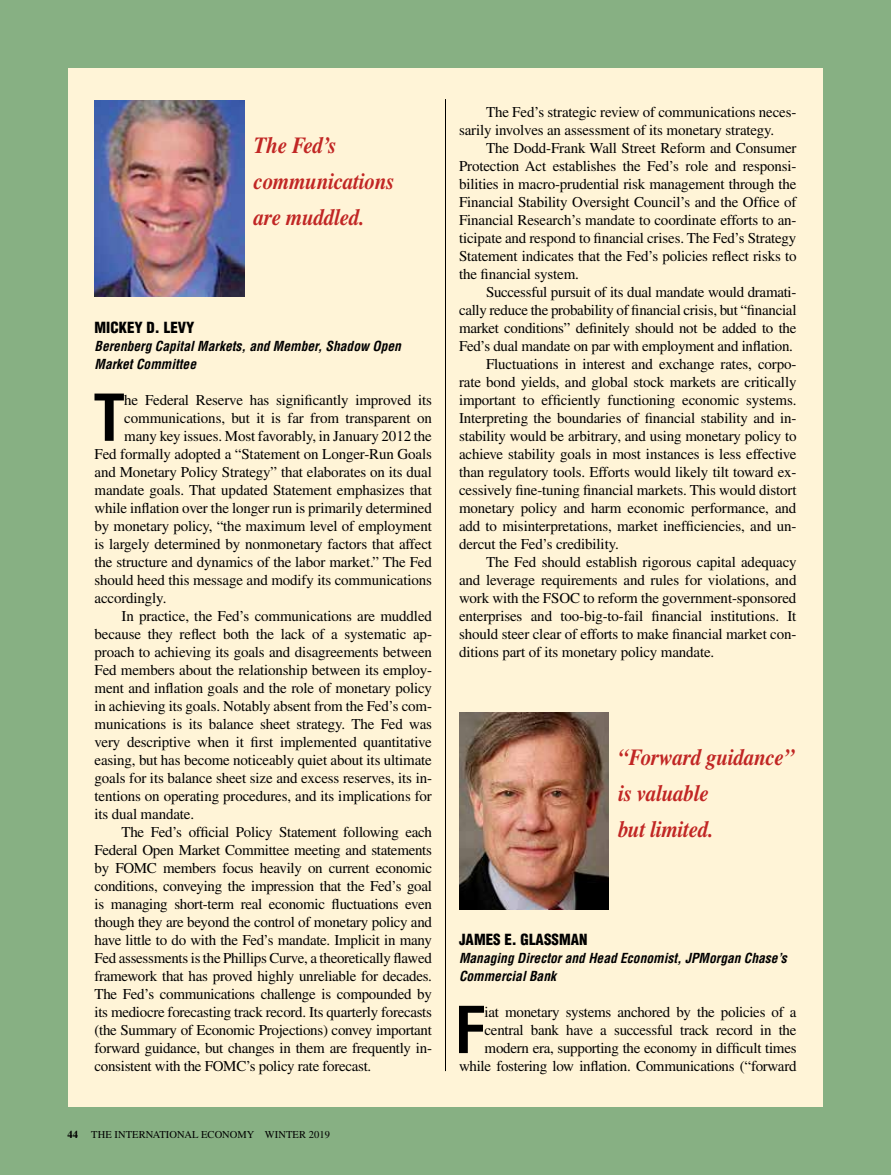
<style>
.page{position:relative;width:891px;height:1175px;background:#fff}
.page>*{position:absolute;margin:0;border:0;box-sizing:border-box;transform-origin:0 0}
.t1{font:700 condensed 63px "Helvetica LT Std";color:#000}
.t2{font:italic 700 23.1px/36px "Times LT Std";letter-spacing:-.01em;color:#c12624;scale:.91 1}
.t3{font:15px/18px "Times LT Std";letter-spacing:-.01em;color:#000}
.t4{font:900 condensed 15px "Helvetica LT Std";color:#000}
.t5{font:italic 700 condensed 13.5px/18px "Helvetica LT Std";color:#000}
.t6{font:10.5px "Times LT Std";letter-spacing:.005em;color:#000}
.t7{font:700 10.5px "Times LT Std";color:#000}
</style>
<div class="page">
<div style="left:0;top:0;width:891px;height:1174px;background:#87b083"></div>
<div style="left:68px;top:68px;width:755px;height:1038px;background:#fff4d7"></div>
<hr style="left:445px;top:99px;width:1px;height:972px;background:#000">
<img style="left:94px;top:100px;width:150px;height:197px">
<img style="left:459px;top:712px;width:150px;height:197px">
<h2 class="t2" style="left:254px;top:127px;width:156px">The Fed’s communications are muddled.</h2>
<p class="t4" style="left:94px;top:318px;width:102px">MICKEY D. LEVY</p>
<p class="t5" style="left:94px;top:337px;width:308px">Berenberg Capital Markets, and Member, Shadow Open<br>Market Committee</p>
<h1 class="t1" style="left:93px;top:378px;width:33px">T</h1>
<p class="t3" style="left:124px;top:391px;width:309px">he Federal Reserve has significantly improved its</p>
<p class="t3" style="left:124px;top:409px;width:309px">communications, but it is far from transparent on</p>
<p class="t3" style="left:124px;top:427px;width:309px">many key issues. Most favorably, in January 2012 the</p>
<p class="t3" style="left:95px;top:445px;width:339px">Fed formally adopted a “Statement on Longer-Run Goals</p>
<p class="t3" style="left:95px;top:463px;width:339px">and Monetary Policy Strategy” that elaborates on its dual</p>
<p class="t3" style="left:95px;top:481px;width:339px">mandate goals. That updated Statement emphasizes that</p>
<p class="t3" style="left:95px;top:499px;width:339px">while inflation over the longer run is primarily determined</p>
<p class="t3" style="left:95px;top:517px;width:339px">by monetary policy, “the maximum level of employment</p>
<p class="t3" style="left:95px;top:535px;width:339px">is largely determined by nonmonetary factors that affect</p>
<p class="t3" style="left:95px;top:553px;width:339px">the structure and dynamics of the labor market.” The Fed</p>
<p class="t3" style="left:95px;top:571px;width:339px">should heed this message and modify its communications</p>
<p class="t3" style="left:95px;top:589px;width:73px">accordingly.</p>
<p class="t3" style="left:122px;top:607px;width:312px">In practice, the Fed’s communications are muddled</p>
<p class="t3" style="left:95px;top:625px;width:339px">because they reflect both the lack of a systematic ap-</p>
<p class="t3" style="left:95px;top:643px;width:339px">proach to achieving its goals and disagreements between</p>
<p class="t3" style="left:95px;top:661px;width:339px">Fed members about the relationship between its employ-</p>
<p class="t3" style="left:95px;top:679px;width:339px">ment and inflation goals and the role of monetary policy</p>
<p class="t3" style="left:95px;top:697px;width:339px">in achieving its goals. Notably absent from the Fed’s com-</p>
<p class="t3" style="left:95px;top:715px;width:339px">munications is its balance sheet strategy. The Fed was</p>
<p class="t3" style="left:95px;top:733px;width:339px">very descriptive when it first implemented quantitative</p>
<p class="t3" style="left:95px;top:751px;width:339px">easing, but has become noticeably quiet about its ultimate</p>
<p class="t3" style="left:95px;top:769px;width:339px">goals for its balance sheet size and excess reserves, its in-</p>
<p class="t3" style="left:95px;top:787px;width:339px">tentions on operating procedures, and its implications for</p>
<p class="t3" style="left:95px;top:805px;width:101px">its dual mandate.</p>
<p class="t3" style="left:122px;top:823px;width:312px">The Fed’s official Policy Statement following each</p>
<p class="t3" style="left:95px;top:841px;width:339px">Federal Open Market Committee meeting and statements</p>
<p class="t3" style="left:95px;top:859px;width:339px">by FOMC members focus heavily on current economic</p>
<p class="t3" style="left:95px;top:877px;width:339px">conditions, conveying the impression that the Fed’s goal</p>
<p class="t3" style="left:95px;top:895px;width:339px">is managing short-term real economic fluctuations even</p>
<p class="t3" style="left:95px;top:913px;width:339px">though they are beyond the control of monetary policy and</p>
<p class="t3" style="left:95px;top:931px;width:339px">have little to do with the Fed’s mandate. Implicit in many</p>
<p class="t3" style="left:95px;top:949px;width:339px">Fed assessments is the Phillips Curve, a theoretically flawed</p>
<p class="t3" style="left:95px;top:967px;width:339px">framework that has proved highly unreliable for decades.</p>
<p class="t3" style="left:95px;top:985px;width:339px">The Fed’s communications challenge is compounded by</p>
<p class="t3" style="left:95px;top:1003px;width:339px">its mediocre forecasting track record. Its quarterly forecasts</p>
<p class="t3" style="left:95px;top:1021px;width:339px">(the Summary of Economic Projections) convey important</p>
<p class="t3" style="left:95px;top:1039px;width:339px">forward guidance, but changes in them are frequently in-</p>
<p class="t3" style="left:95px;top:1057px;width:278px">consistent with the FOMC’s policy rate forecast.</p>
<p class="t7" style="left:68px;top:1128px;width:12px">44</p>
<p class="t6" style="left:91px;top:1128px;width:240px">THE INTERNATIONAL ECONOMY WINTER 2019</p>
<p class="t3" style="left:459px;top:103px;width:339px;text-indent:27px">The Fed’s strategic review of communications neces&shy;sarily involves an assessment of its monetary strategy.</p>
<p class="t3" style="left:459px;top:139px;width:339px;text-align:justify;text-indent:27px">The Dodd-Frank Wall Street Reform and Consumer Protection Act establishes the Fed’s role and responsi&shy;bilities in macro-prudential risk management through the Financial Stability Oversight Council’s and the Office of Financial Research’s mandate to coordinate efforts to an&shy;ticipate and respond to financial crises. The Fed’s Strategy Statement indicates that the Fed’s policies reflect risks to the financial system.</p>
<p class="t3" style="left:486px;top:283px;width:312px">Successful pursuit of its dual mandate would dramati-</p>
<p class="t3" style="left:459px;top:301px;width:339px">cally reduce the probability of financial crisis, but “financial</p>
<p class="t3" style="left:459px;top:319px;width:339px">market conditions” definitely should not be added to the</p>
<p class="t3" style="left:459px;top:337px;width:336px">Fed’s dual mandate on par with employment and inflation.</p>
<p class="t3" style="left:486px;top:355px;width:312px">Fluctuations in interest and exchange rates, corpo-</p>
<p class="t3" style="left:459px;top:373px;width:339px">rate bond yields, and global stock markets are critically</p>
<p class="t3" style="left:459px;top:391px;width:339px">important to efficiently functioning economic systems.</p>
<p class="t3" style="left:459px;top:409px;width:339px">Interpreting the boundaries of financial stability and in-</p>
<p class="t3" style="left:459px;top:427px;width:339px">stability would be arbitrary, and using monetary policy to</p>
<p class="t3" style="left:459px;top:445px;width:339px">achieve stability goals in most instances is less effective</p>
<p class="t3" style="left:459px;top:463px;width:339px">than regulatory tools. Efforts would likely tilt toward ex-</p>
<p class="t3" style="left:459px;top:481px;width:339px">cessively fine-tuning financial markets. This would distort</p>
<p class="t3" style="left:459px;top:499px;width:339px">monetary policy and harm economic performance, and</p>
<p class="t3" style="left:459px;top:517px;width:339px">add to misinterpretations, market inefficiencies, and un-</p>
<p class="t3" style="left:459px;top:535px;width:161px">dercut the Fed’s credibility.</p>
<p class="t3" style="left:486px;top:553px;width:312px">The Fed should establish rigorous capital adequacy</p>
<p class="t3" style="left:459px;top:571px;width:339px">and leverage requirements and rules for violations, and</p>
<p class="t3" style="left:459px;top:589px;width:339px">work with the FSOC to reform the government-sponsored</p>
<p class="t3" style="left:459px;top:607px;width:339px">enterprises and too-big-to-fail financial institutions. It</p>
<p class="t3" style="left:459px;top:625px;width:339px">should steer clear of efforts to make financial market con-</p>
<p class="t3" style="left:459px;top:643px;width:257px">ditions part of its monetary policy mandate.</p>
<h2 class="t2" style="left:618px;top:739px;width:195px">“Forward guidance” is valuable<br>but limited.</h2>
<p class="t4" style="left:459px;top:930px;width:130px">JAMES E. GLASSMAN</p>
<p class="t5" style="left:459px;top:949px;width:329px">Managing Director and Head Economist, JPMorgan Chase’s<br>Commercial Bank</p>
<h1 class="t1" style="left:454px;top:990px;width:33px">F</h1>
<p class="t3" style="left:459px;top:1003px;width:339px;text-align:right">iat monetary systems anchored by the policies of a central bank have a successful track record in the modern era, supporting the economy in difficult times while fostering low inflation. Communications (“forward</p>
</div>
